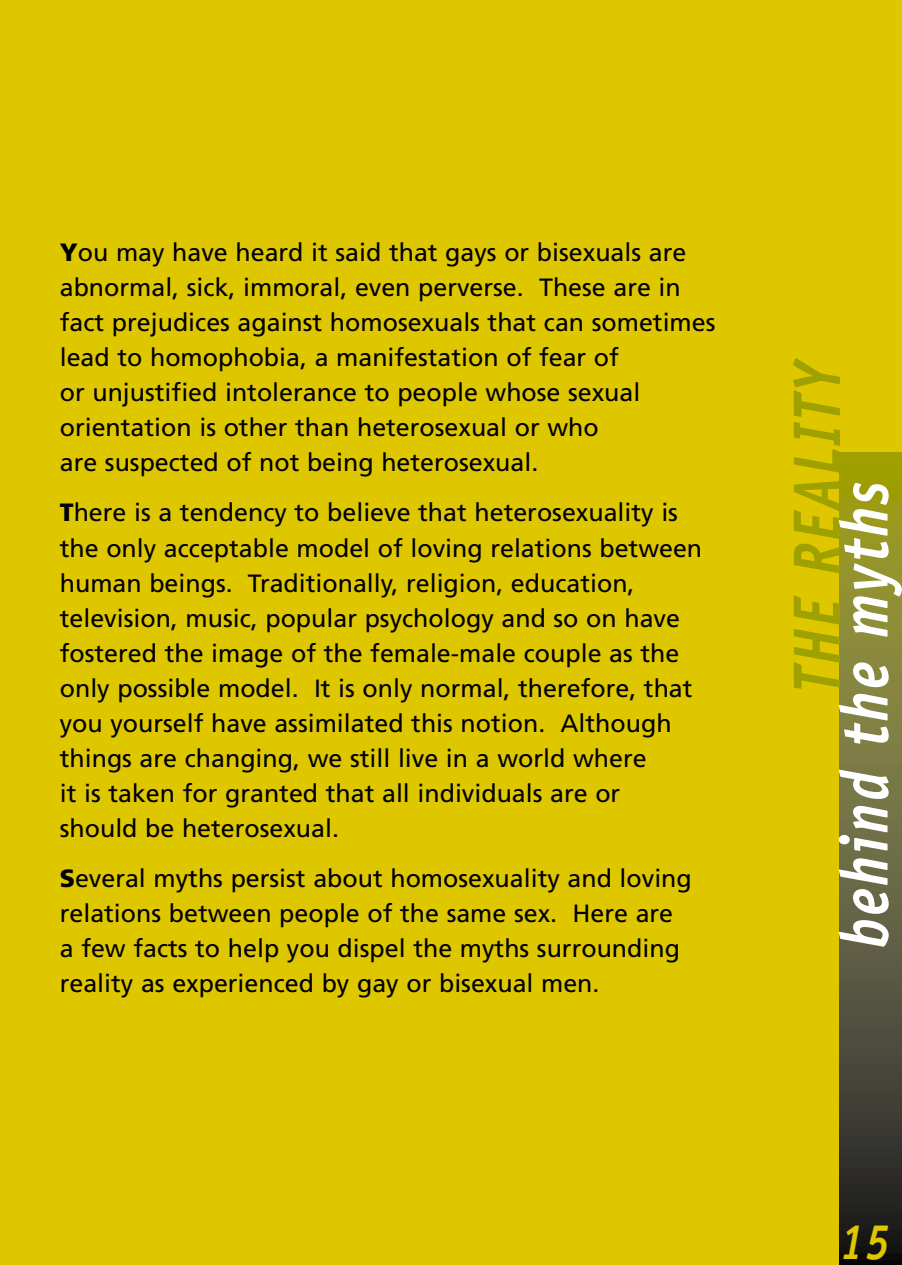
<style>
.page{position:relative;width:902px;height:1265px;background:#fff}
.page>*{position:absolute;margin:0;border:0;box-sizing:border-box;transform-origin:0 0}
.t1{font:italic 700 67.5px "Officina Sans";letter-spacing:.05em;color:#fff;scale:.85 1}
.t2{font:italic 700 67.5px "Officina Sans";color:#9fa100;scale:.85 1}
.t3{font:italic 700 50px "Officina Sans";color:#dfc700;scale:.85 1}
.t4{font:25px/35px "Frutiger";color:#000}
.s1{font-weight:900}
</style>
<div class="page">
<hr style="left:840px;top:1264px;width:62px;height:1px;background:#030303">
<div style="left:0;top:0;width:902px;height:1264px;background:#dfc700"></div>
<p class="t4" style="left:60px;top:237px;width:657px"><span class="s1">Y</span>ou may have heard it said that gays or bisexuals are abnormal, sick, immoral, even perverse. These are in fact prejudices against homosexuals that can sometimes lead to homophobia, a manifestation of fear of<br>or unjustified intolerance to people whose sexual orientation is other than heterosexual or who<br>are suspected of not being heterosexual.</p>
<p class="t4" style="left:60px;top:497px;width:644px"><span class="s1">T</span>here is a tendency to believe that heterosexuality is the only acceptable model of loving relations between human beings. Traditionally, religion, education, television, music, popular psychology and so on have fostered the image of the female-male couple as the only possible model. It is only normal, therefore, that you yourself have assimilated this notion. Although things are changing, we still live in a world where<br>it is taken for granted that all individuals are or should be heterosexual.</p>
<p class="t4" style="left:60px;top:862px;width:633px"><span class="s1">S</span>everal myths persist about homosexuality and loving relations between people of the same sex. Here are a few facts to help you dispel the myths surrounding reality as experienced by gay or bisexual men.</p>
<h1 class="t2" style="left:791px;top:693px;width:396px;rotate:-90deg">THE REALITY</h1>
<h1 class="t1" style="left:839px;top:947px;width:551px;rotate:-90deg">behind the myths</h1>
<h2 class="t3" style="left:840px;top:1222px;width:60px">15</h2>
</div>
